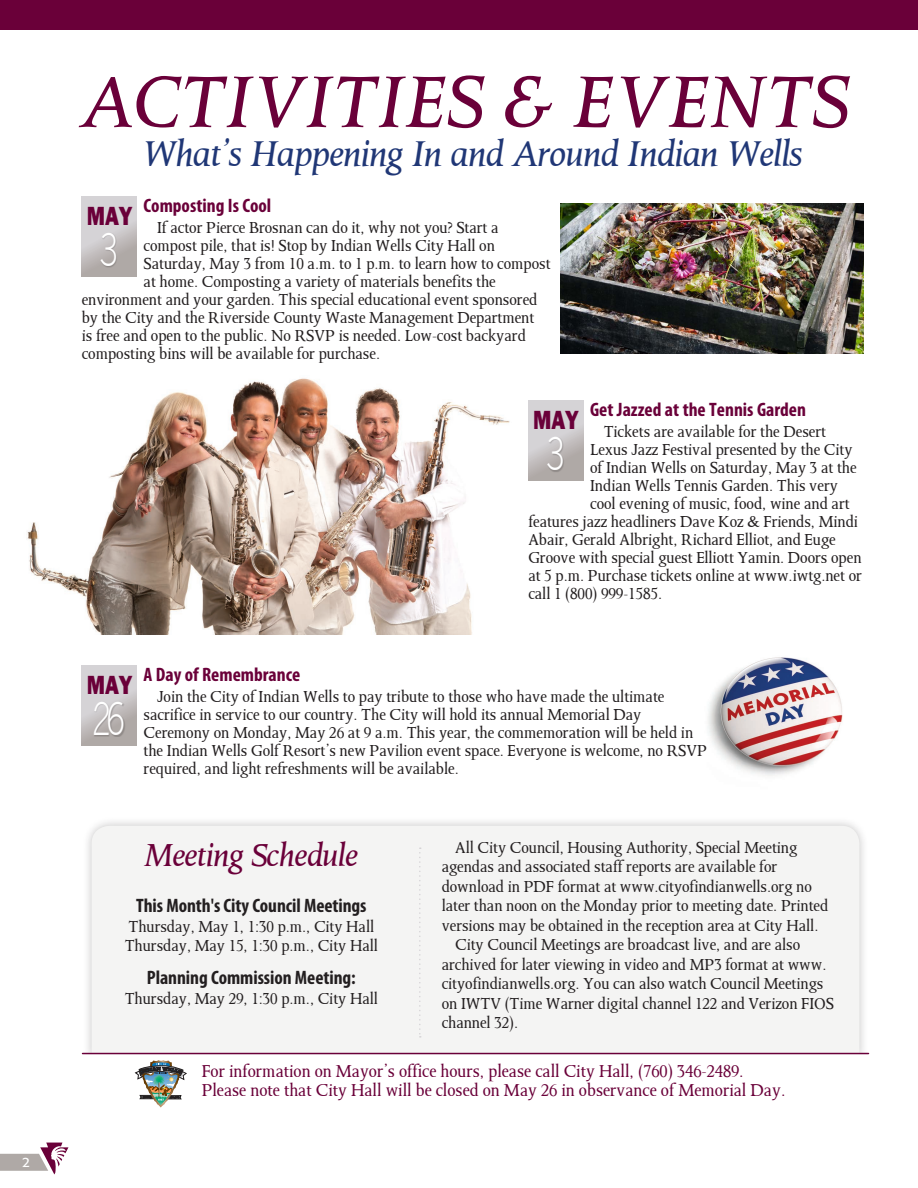
<style>
.page{position:relative;width:918px;height:1188px;background:#fff}
.page>*{position:absolute;margin:0;border:0;box-sizing:border-box;transform-origin:0 0}
.Article_Body{font:italic 82.5px "Octavian";color:#6a0039}
.t1{font:300 49.5px "News Got T";color:#fff;scale:.81 1}
.Article_Body-2{font:40.5px "Octavian MT Os F Italic";letter-spacing:-.025em;color:#203776}
.Article_Body-3{font:36px "Octavian MT Os F Italic";letter-spacing:-.025em;color:#6a0039}
.t2{font:800 27px "Franklin Gothic";color:#6a0039;scale:.81 1}
.Headlines{font:19.5px "Octavian";color:#6a0039}
.Whats_Happening_head{font:700 condensed 19.5px "Myriad Pro";color:#6a0039}
.Article_Body-4{font:700 condensed 19.5px "Myriad Pro";letter-spacing:-.005em;color:#231f20}
.Calendar{font:18px/18px "Octavian";letter-spacing:-.005em;color:#231f20}
.Article_Body-5{font:18px/19.5px "Octavian";letter-spacing:-.005em;color:#231f20}
.Headlines-2{font:13.5px "Formata";color:#fff}
</style>
<div class="page">
<div style="left:0;top:0;width:918px;height:30px;background:#6a0039"></div>
<svg style="left:0;top:1143px;width:68px;height:32px"></svg>
<svg style="left:82px;top:196px;width:55px;height:80px;background:#c8c4c6"></svg>
<div style="left:101px;top:233px;width:17px;height:35px;background:#231f20;opacity:.23"></div>
<svg style="left:528px;top:401px;width:55px;height:80px;background:#c8c4c5"></svg>
<div style="left:547px;top:437px;width:17px;height:35px;background:#231f20;opacity:.23"></div>
<svg style="left:82px;top:666px;width:55px;height:79px;background:#cac6c8"></svg>
<div style="left:94px;top:702px;width:32px;height:35px;background:#231f20;opacity:.23"></div>
<img style="left:560px;top:203px;width:304px;height:150px">
<img style="left:708px;top:657px;width:135px;height:119px">
<div style="left:82px;top:816px;width:787px;height:249px;background:#231f20;opacity:.27"></div>
<div style="left:92px;top:826px;width:767px;height:227px;background:#f4f4f3"></div>
<div style="left:64px;top:1053px;width:818px;height:35px;background:#fff"></div>
<svg style="left:419px;top:848px;width:2px;height:190px"></svg>
<hr style="left:83px;top:1053px;width:786px;height:1px;background:#6a0039">
<img style="left:134px;top:1060px;width:53px;height:48px">
<img style="left:27px;top:378px;width:483px;height:257px">
<p class="Headlines-2" style="left:22px;top:1154px;width:9px">2</p>
<p class="Article_Body" style="left:82px;top:51px;width:770px">ACTIVITIES &amp; EVENTS</p>
<p class="Article_Body-2" style="left:143px;top:129px;width:661px">What’s Happening In and Around Indian Wells</p>
<p class="t2" style="left:87px;top:198px;width:57px">MAY</p>
<p class="t1" style="left:99px;top:222px;width:25px">3</p>
<p class="Whats_Happening_head" style="left:144px;top:195px;width:129px">Composting Is Cool</p>
<p class="Calendar" style="left:157px;top:218px;width:343px">If actor Pierce Brosnan can do it, why not you? Start a</p>
<p class="Calendar" style="left:144px;top:236px;width:353px">compost pile, that is! Stop by Indian Wells City Hall on</p>
<p class="Calendar" style="left:144px;top:254px;width:409px">Saturday, May 3 from 10 a.m. to 1 p.m. to learn how to compost</p>
<p class="Calendar" style="left:144px;top:272px;width:354px">at home. Composting a variety of materials benefits the</p>
<p class="Calendar" style="left:82px;top:290px;width:457px">environment and your garden. This special educational event sponsored</p>
<p class="Calendar" style="left:82px;top:308px;width:454px">by the City and the Riverside County Waste Management Department</p>
<p class="Calendar" style="left:82px;top:326px;width:446px">is free and open to the public. No RSVP is needed. Low-cost backyard</p>
<p class="Calendar" style="left:82px;top:344px;width:300px">composting bins will be available for purchase.</p>
<p class="Whats_Happening_head" style="left:590px;top:399px;width:217px">Get Jazzed at the Tennis Garden</p>
<p class="Calendar" style="left:604px;top:423px;width:224px">Tickets are available for the Desert</p>
<p class="Calendar" style="left:590px;top:441px;width:264px">Lexus Jazz Festival presented by the City</p>
<p class="Calendar" style="left:590px;top:459px;width:268px">of Indian Wells on Saturday, May 3 at the</p>
<p class="Calendar" style="left:590px;top:477px;width:249px">Indian Wells Tennis Garden. This very</p>
<p class="Calendar" style="left:590px;top:495px;width:261px">cool evening of music, food, wine and art</p>
<p class="Calendar" style="left:528px;top:513px;width:331px">features jazz headliners Dave Koz &amp; Friends, Mindi</p>
<p class="Calendar" style="left:528px;top:531px;width:309px">Abair, Gerald Albright, Richard Elliot, and Euge</p>
<p class="Calendar" style="left:528px;top:549px;width:335px">Groove with special guest Elliott Yamin. Doors open</p>
<p class="Calendar" style="left:528px;top:567px;width:335px">at 5 p.m. Purchase tickets online at www.iwtg.net or</p>
<p class="Calendar" style="left:528px;top:585px;width:135px">call 1 (800) 999-1585.</p>
<p class="t2" style="left:533px;top:403px;width:57px">MAY</p>
<p class="t1" style="left:546px;top:427px;width:25px">3</p>
<p class="t2" style="left:87px;top:668px;width:57px">MAY</p>
<p class="t1" style="left:92px;top:691px;width:42px">26</p>
<p class="Whats_Happening_head" style="left:144px;top:664px;width:158px">A Day of Remembrance</p>
<p class="Calendar" style="left:144px;top:687px;width:565px;text-indent:14px">Join the City of Indian Wells to pay tribute to those who have made the ultimate sacrifice in service to our country. The City will hold its annual Memorial Day Ceremony on Monday, May 26 at 9 a.m. This year, the commemoration will be held in the Indian Wells Golf Resort’s new Pavilion event space. Everyone is welcome, no RSVP required, and light refreshments will be available.</p>
<p class="Article_Body-5" style="left:442px;top:837px;width:388px;text-indent:14px">All City Council, Housing Authority, Special Meeting agendas and associated staff reports are available for download in PDF format at www.cityofindianwells.org no later than noon on the Monday prior to meeting date. Printed versions may be obtained in the reception area at City Hall.</p>
<p class="Article_Body-5" style="left:442px;top:935px;width:394px;text-indent:14px">City Council Meetings are broadcast live, and are also archived for later viewing in video and MP3 format at www. cityofindianwells.org. You can also watch Council Meetings on IWTV (Time Warner digital channel 122 and Verizon FIOS channel 32).</p>
<p class="Headlines" style="left:202px;top:1059px;width:544px">For information on Mayor’s office hours, please call City Hall, (760) 346-2489.</p>
<p class="Headlines" style="left:202px;top:1079px;width:585px">Please note that City Hall will be closed on May 26 in observance of Memorial Day.</p>
<p class="Article_Body-3" style="left:144px;top:833px;width:216px">Meeting Schedule</p>
<p class="Article_Body-4" style="left:136px;top:895px;width:232px">This Month's City Council Meetings</p>
<p class="Article_Body-5" style="left:125px;top:916px;width:255px">Thursday, May 1, 1:30 p.m., City Hall<br>Thursday, May 15, 1:30 p.m., City Hall</p>
<p class="Article_Body-4" style="left:147px;top:967px;width:210px">Planning Commission Meeting:</p>
<p class="Article_Body-5" style="left:125px;top:988px;width:255px">Thursday, May 29, 1:30 p.m., City Hall</p>
</div>
